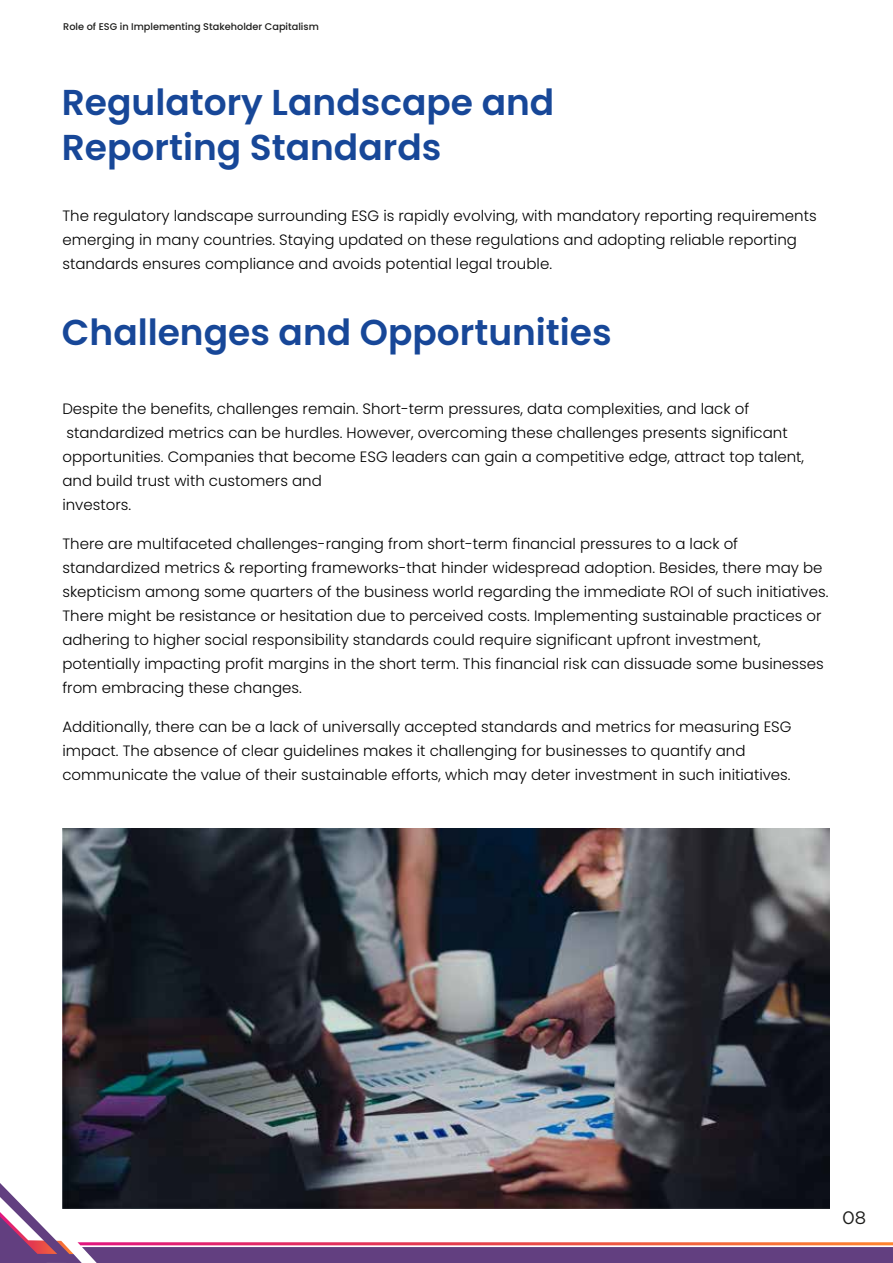
<style>
.page{position:relative;width:893px;height:1263px;background:#fff}
.page>*{position:absolute;margin:0;border:0;box-sizing:border-box;transform-origin:0 0}
.t1{font:600 36px/45px "Poppins";color:#174798}
.t2{font:18px "Gotham";color:#1d1d1b}
.t3{font:300 15px/24px "Poppins";color:#000}
.t4{font:500 9.75px "Poppins";color:#1d1d1b}
</style>
<div class="page">
<svg style="left:0;top:1183px;width:893px;height:80px"></svg>
<img style="left:63px;top:828px;width:767px;height:380px">
<p class="t4" style="left:63px;top:21px;width:257px">Role of ESG in Implementing Stakeholder Capitalism</p>
<h1 class="t1" style="left:62px;top:80px;width:494px">Regulatory Landscape and<br>Reporting Standards</h1>
<p class="t3" style="left:62px;top:204px;width:756px">The regulatory landscape surrounding ESG is rapidly evolving, with mandatory reporting requirements emerging in many countries. Staying updated on these regulations and adopting reliable reporting standards ensures compliance and avoids potential legal trouble.</p>
<h1 class="t1" style="left:62px;top:310px;width:551px">Challenges and Opportunities</h1>
<p class="t3" style="left:62px;top:396px;width:743px">Despite the benefits, challenges remain. Short-term pressures, data complexities, and lack of standardized metrics can be hurdles. However, overcoming these challenges presents significant opportunities. Companies that become ESG leaders can gain a competitive edge, attract top talent, and build trust with customers and<br>investors.</p>
<p class="t3" style="left:62px;top:531px;width:768px">There are multifaceted challenges-ranging from short-term financial pressures to a lack of standardized metrics &amp; reporting frameworks-that hinder widespread adoption. Besides, there may be skepticism among some quarters of the business world regarding the immediate ROI of such initiatives.<br>There might be resistance or hesitation due to perceived costs. Implementing sustainable practices or adhering to higher social responsibility standards could require significant upfront investment, potentially impacting profit margins in the short term. This financial risk can dissuade some businesses from embracing these changes.</p>
<p class="t3" style="left:62px;top:714px;width:731px">Additionally, there can be a lack of universally accepted standards and metrics for measuring ESG impact. The absence of clear guidelines makes it challenging for businesses to quantify and communicate the value of their sustainable efforts, which may deter investment in such initiatives.</p>
<p class="t2" style="left:842px;top:1206px;width:26px">08</p>
</div>
